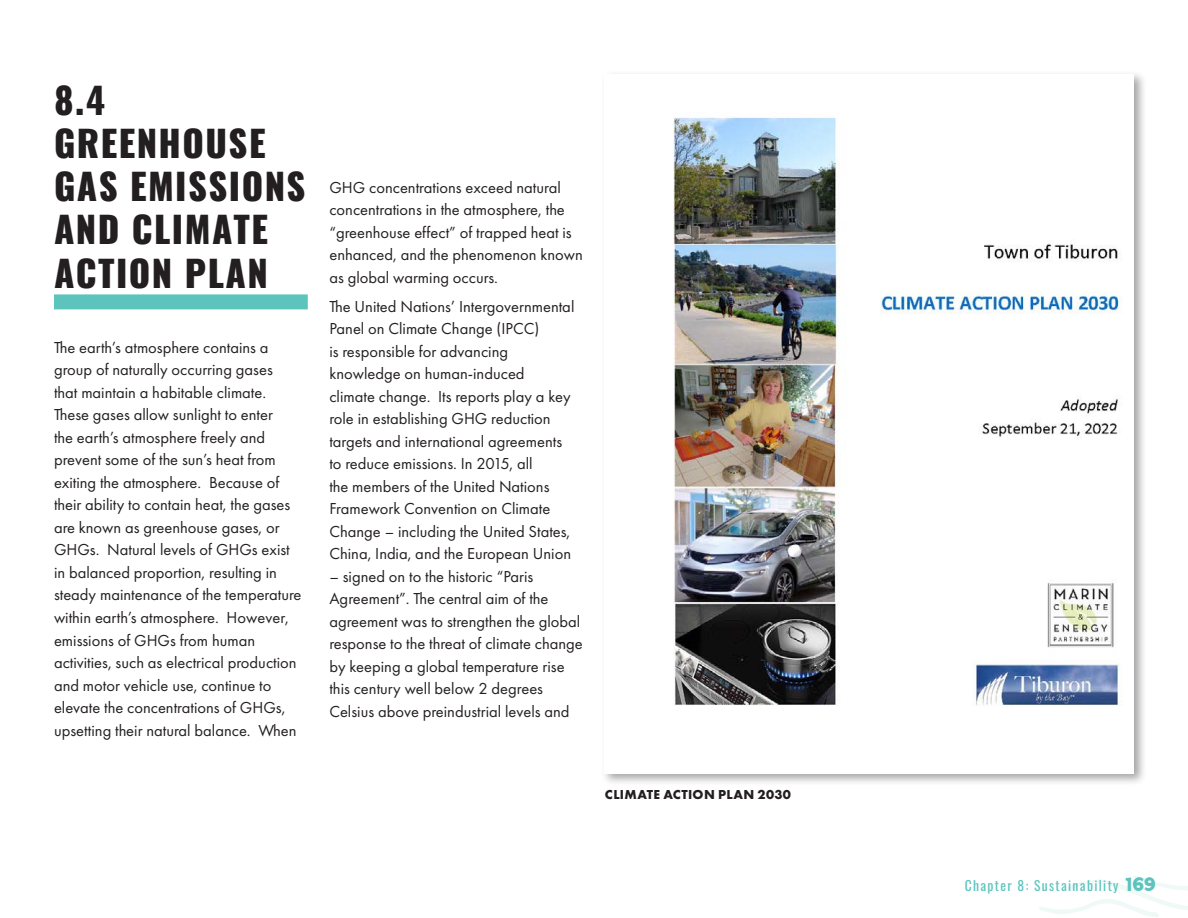
<style>
.page{position:relative;width:1188px;height:918px;background:#fff}
.page>*{position:absolute;margin:0;border:0;box-sizing:border-box;transform-origin:0 0}
.t1{font:800 36px/43.2px "Oswald";letter-spacing:.04em;color:#231f20}
.t2{font:16.5px/22.5px "Futura PT";color:#231f20}
.t3{font:13.5px "Oswald";letter-spacing:.1em;color:#5dc4bd}
.t4{font:700 13.5px "Futura PT";letter-spacing:.025em;color:#231f20}
.s1{font-family:"HWT Republic Gothic Solid";font-size:18px}
</style>
<div class="page">
<svg style="left:1039px;top:876px;width:149px;height:41px"></svg>
<div style="left:54px;top:294px;width:254px;height:15px;background:#5dc4bd"></div>
<div style="left:601px;top:71px;width:546px;height:715px;background:#231f20;opacity:.4"></div>
<img style="left:605px;top:74px;width:529px;height:699px">
<h1 class="t1" style="left:54px;top:80px;width:253px">8.4<br>GREENHOUSE<br>GAS EMISSIONS<br>AND CLIMATE<br>ACTION PLAN</h1>
<p class="t2" style="left:54px;top:336px;width:249px">The earth’s atmosphere contains a group of naturally occurring gases<br>that maintain a habitable climate.<br>These gases allow sunlight to enter<br>the earth’s atmosphere freely and prevent some of the sun’s heat from exiting the atmosphere. Because of their ability to contain heat, the gases are known as greenhouse gases, or GHGs. Natural levels of GHGs exist in balanced proportion, resulting in steady maintenance of the temperature within earth’s atmosphere. However, emissions of GHGs from human activities, such as electrical production and motor vehicle use, continue to elevate the concentrations of GHGs, upsetting their natural balance. When</p>
<p class="t2" style="left:329px;top:176px;width:255px">GHG concentrations exceed natural concentrations in the atmosphere, the “greenhouse effect” of trapped heat is enhanced, and the phenomenon known as global warming occurs.</p>
<p class="t2" style="left:329px;top:295px;width:247px">The United Nations’ Intergovernmental Panel on Climate Change (IPCC)<br>is responsible for advancing knowledge on human-induced<br>climate change. Its reports play a key role in establishing GHG reduction targets and international agreements to reduce emissions. In 2015, all<br>the members of the United Nations Framework Convention on Climate Change – including the United States, China, India, and the European Union</p>
<p class="t2" style="left:329px;top:565px;width:255px">– signed on to the historic “Paris Agreement”. The central aim of the agreement was to strengthen the global response to the threat of climate change by keeping a global temperature rise this century well below 2 degrees Celsius above preindustrial levels and</p>
<p class="t4" style="left:605px;top:786px;width:188px">CLIMATE ACTION PLAN 2030</p>
<p class="t3" style="left:965px;top:874px;width:193px">Chapter 8: Sustainability <span class="s1">169</span></p>
</div>
